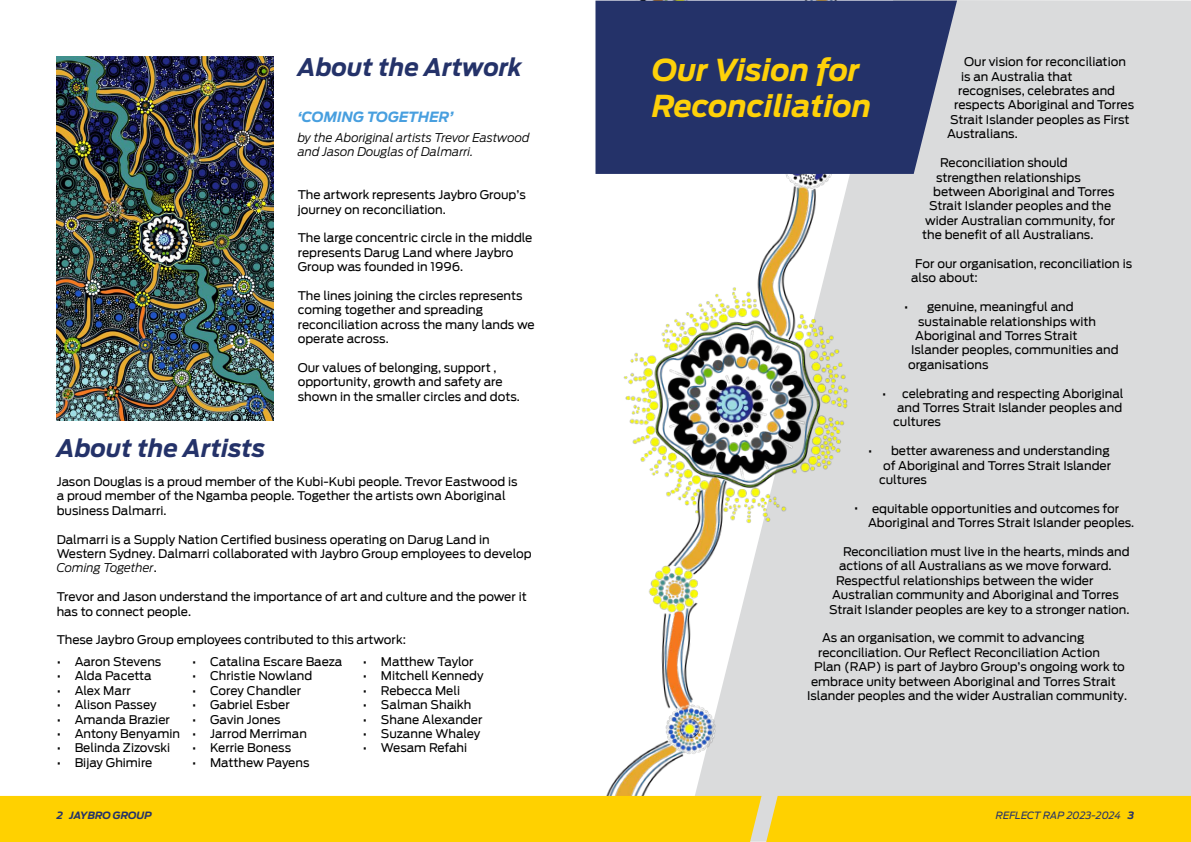
<style>
.page{position:relative;width:1191px;height:842px;background:#fff}
.page>*{position:absolute;margin:0;border:0;box-sizing:border-box;transform-origin:0 0}
.t1{font:italic 700 30px/36px "Ford Antenna";color:#fed109}
.t2{font:italic 700 24px "Ford Antenna";color:#243269}
.t3{font:italic 700 14px "Ford Antenna";color:#489fdf}
.t4{font:12px/14.4px "Antenna";color:#000}
.t5{font:italic 300 12px/14.4px "Ford Antenna";color:#000}
.t6{font:italic 10px "Ford Antenna";color:#243269}
.t7{font:italic 700 10px "Ford Antenna";letter-spacing:-.005em;color:#243269}
.s1{font-family:"Ford Antenna";font-weight:300;font-style:italic}
.s2{font-weight:700}
</style>
<div class="page">
<div style="left:875px;top:0;width:316px;height:796px;background:#dadbdc"></div>
<img style="left:533px;top:0;width:342px;height:796px">
<div style="left:595px;top:1px;width:362px;height:173px;background:#243269"></div>
<img style="left:57px;top:57px;width:216px;height:364px">
<div style="left:0;top:796px;width:1191px;height:46px;background:#ffd100"></div>
<p class="t2" style="left:298px;top:45px;width:226px">About the Artwork</p>
<p class="t3" style="left:298px;top:104px;width:157px">‘COMING TOGETHER’</p>
<p class="t5" style="left:298px;top:129px;width:233px">by the Aboriginal artists Trevor Eastwood and Jason Douglas of Dalmarri.</p>
<p class="t4" style="left:298px;top:188px;width:230px">The artwork represents Jaybro Group’s journey on reconciliation.</p>
<p class="t4" style="left:298px;top:231px;width:236px">The large concentric circle in the middle represents Darug Land where Jaybro<br>Group was founded in 1996.</p>
<p class="t4" style="left:298px;top:288px;width:238px">The lines joining the circles represents coming together and spreading reconciliation across the many lands we operate across.</p>
<p class="t4" style="left:298px;top:360px;width:224px">Our values of belonging, support , opportunity, growth and safety are shown in the smaller circles and dots.</p>
<p class="t2" style="left:57px;top:427px;width:210px">About the Artists</p>
<p class="t4" style="left:57px;top:474px;width:462px">Jason Douglas is a proud member of the Kubi-Kubi people. Trevor Eastwood is a proud member of the Ngamba people. Together the artists own Aboriginal business Dalmarri.</p>
<p class="t4" style="left:57px;top:532px;width:476px">Dalmarri is a Supply Nation Certified business operating on Darug Land in<br>Western Sydney. Dalmarri collaborated with Jaybro Group employees to develop<br><span class="s1">Coming Together</span>.</p>
<p class="t4" style="left:57px;top:590px;width:471px">Trevor and Jason understand the importance of art and culture and the power it has to connect people.</p>
<p class="t4" style="left:57px;top:633px;width:351px">These Jaybro Group employees contributed to this artwork:</p>
<p class="t4" style="left:57px;top:654px;width:106px">• Aaron Stevens</p>
<p class="t4" style="left:57px;top:669px;width:97px">• Alda Pacetta</p>
<p class="t4" style="left:57px;top:683px;width:76px">• Alex Marr</p>
<p class="t4" style="left:57px;top:698px;width:101px">• Alison Passey</p>
<p class="t4" style="left:57px;top:712px;width:115px">• Amanda Brazier</p>
<p class="t4" style="left:57px;top:726px;width:125px">• Antony Benyamin</p>
<p class="t4" style="left:57px;top:741px;width:115px">• Belinda Zizovski</p>
<p class="t4" style="left:57px;top:755px;width:97px">• Bijay Ghimire</p>
<p class="t4" style="left:192px;top:654px;width:152px">• Catalina Escare Baeza</p>
<p class="t4" style="left:192px;top:669px;width:122px">• Christie Nowland</p>
<p class="t4" style="left:192px;top:683px;width:111px">• Corey Chandler</p>
<p class="t4" style="left:192px;top:698px;width:99px">• Gabriel Esber</p>
<p class="t4" style="left:192px;top:712px;width:90px">• Gavin Jones</p>
<p class="t4" style="left:192px;top:726px;width:116px">• Jarrod Merriman</p>
<p class="t4" style="left:192px;top:741px;width:100px">• Kerrie Boness</p>
<p class="t4" style="left:192px;top:755px;width:119px">• Matthew Payens</p>
<p class="t4" style="left:363px;top:654px;width:112px">• Matthew Taylor</p>
<p class="t4" style="left:363px;top:669px;width:122px">• Mitchell Kennedy</p>
<p class="t4" style="left:363px;top:683px;width:99px">• Rebecca Meli</p>
<p class="t4" style="left:363px;top:698px;width:110px">• Salman Shaikh</p>
<p class="t4" style="left:363px;top:712px;width:121px">• Shane Alexander</p>
<p class="t4" style="left:363px;top:726px;width:119px">• Suzanne Whaley</p>
<p class="t4" style="left:363px;top:741px;width:106px">• Wesam Refahi</p>
<p class="t1" style="left:652px;top:49px;width:221px">Our Vision for<br>Reconciliation</p>
<p class="t4" style="left:964px;top:55px;width:163px">Our vision for reconciliation</p>
<p class="t4" style="left:961px;top:69px;width:113px">is an Australia that</p>
<p class="t4" style="left:958px;top:84px;width:158px">recognises, celebrates and</p>
<p class="t4" style="left:954px;top:98px;width:182px">respects Aboriginal and Torres</p>
<p class="t4" style="left:950px;top:112px;width:181px">Strait Islander peoples as First</p>
<p class="t4" style="left:947px;top:127px;width:72px">Australians.</p>
<p class="t4" style="left:940px;top:156px;width:129px">Reconciliation should</p>
<p class="t4" style="left:936px;top:170px;width:146px">strengthen relationships</p>
<p class="t4" style="left:933px;top:184px;width:183px">between Aboriginal and Torres</p>
<p class="t4" style="left:929px;top:199px;width:184px">Strait Islander peoples and the</p>
<p class="t4" style="left:925px;top:213px;width:192px">wider Australian community, for</p>
<p class="t4" style="left:922px;top:228px;width:173px">the benefit of all Australians.</p>
<p class="t4" style="left:911px;top:256px;width:222px;text-indent:4px">For our organisation, reconciliation is also about:</p>
<p class="t4" style="left:904px;top:300px;width:171px">• genuine, meaningful and</p>
<p class="t4" style="left:918px;top:314px;width:179px">sustainable relationships with</p>
<p class="t4" style="left:915px;top:328px;width:164px">Aboriginal and Torres Strait</p>
<p class="t4" style="left:911px;top:343px;width:209px">Islander peoples, communities and</p>
<p class="t4" style="left:908px;top:357px;width:82px">organisations</p>
<p class="t4" style="left:882px;top:386px;width:243px">• celebrating and respecting Aboriginal</p>
<p class="t4" style="left:897px;top:400px;width:227px">and Torres Strait Islander peoples and</p>
<p class="t4" style="left:893px;top:415px;width:49px">cultures</p>
<p class="t4" style="left:868px;top:444px;width:243px">• better awareness and understanding</p>
<p class="t4" style="left:883px;top:458px;width:230px">of Aboriginal and Torres Strait Islander</p>
<p class="t4" style="left:879px;top:472px;width:49px">cultures</p>
<p class="t4" style="left:868px;top:501px;width:268px;text-indent:4px">equitable opportunities and outcomes for<br>Aboriginal and Torres Strait Islander peoples.</p>
<p class="t4" style="left:843px;top:544px;width:288px">Reconciliation must live in the hearts, minds and</p>
<p class="t4" style="left:839px;top:559px;width:274px">actions of all Australians as we move forward.</p>
<p class="t4" style="left:836px;top:573px;width:259px">Respectful relationships between the wider</p>
<p class="t4" style="left:832px;top:588px;width:288px">Australian community and Aboriginal and Torres</p>
<p class="t4" style="left:829px;top:602px;width:302px">Strait Islander peoples are key to a stronger nation.</p>
<p class="t4" style="left:822px;top:631px;width:264px">As an organisation, we commit to advancing</p>
<p class="t4" style="left:818px;top:645px;width:283px">reconciliation. Our Reflect Reconciliation Action</p>
<p class="t4" style="left:814px;top:660px;width:312px">Plan (RAP) is part of Jaybro Group’s ongoing work to</p>
<p class="t4" style="left:811px;top:674px;width:306px">embrace unity between Aboriginal and Torres Strait</p>
<p class="t4" style="left:807px;top:688px;width:321px">Islander peoples and the wider Australian community.</p>
<p class="t4" style="left:854px;top:501px;width:6px">•</p>
<p class="t7" style="left:57px;top:806px;width:97px">2 JAYBRO GROUP</p>
<p class="t6" style="left:996px;top:806px;width:140px">REFLECT RAP 2023-2024 <span class="s2">3</span></p>
</div>
